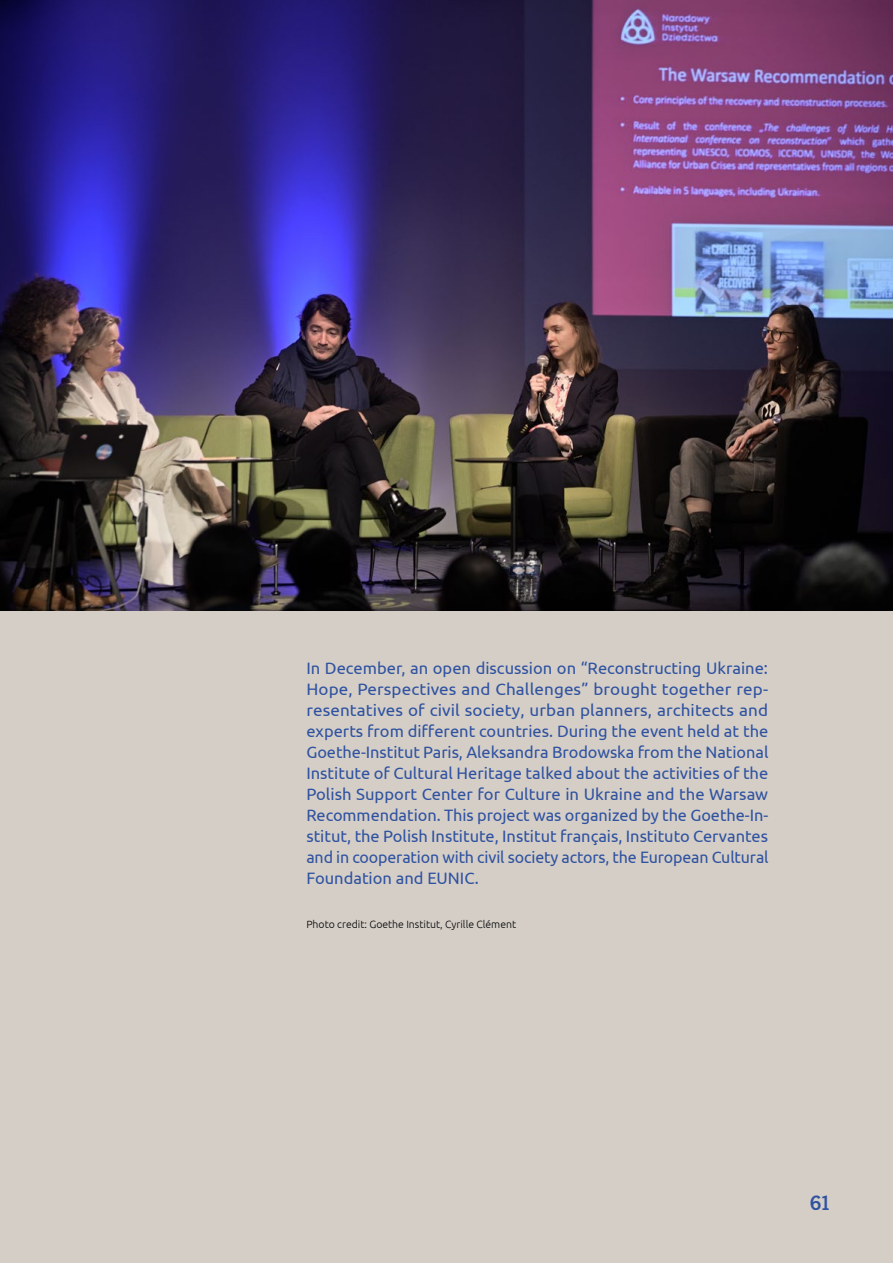
<style>
.page{position:relative;width:893px;height:1263px;background:#d4cec7}
.page>*{position:absolute;margin:0;border:0;box-sizing:border-box;transform-origin:0 0}
.t1{font:500 21px "Kreon";color:#2f52a0}
.body_emphasis{font:16.5px/21px "Ubuntu";letter-spacing:-.005em;color:#2f52a0;text-align:justify}
.figure_source{font:300 10.5px "Ubuntu";color:#000}
</style>
<div class="page">
<img style="left:0;top:0;width:893px;height:610px">
<p class="body_emphasis" style="left:306px;top:657px;width:464px">In December, an open discussion on “Reconstructing Ukraine:<br>Hope, Perspectives and Challenges” brought together rep&shy;resentatives of civil society, urban planners, architects and experts from different countries. During the event held at the Goethe-Institut Paris, Aleksandra Brodowska from the National Institute of Cultural Heritage talked about the activities of the Polish Support Center for Culture in Ukraine and the Warsaw Recommendation. This project was organized by the Goethe-In&shy;stitut, the Polish Institute, Institut français, Instituto Cervantes and in cooperation with civil society actors, the European Cultural Foundation and EUNIC.</p>
<p class="figure_source" style="left:306px;top:918px;width:211px">Photo credit: Goethe Institut, Cyrille Clément</p>
<p class="t1" style="left:810px;top:1187px;width:21px">61</p>
</div>
